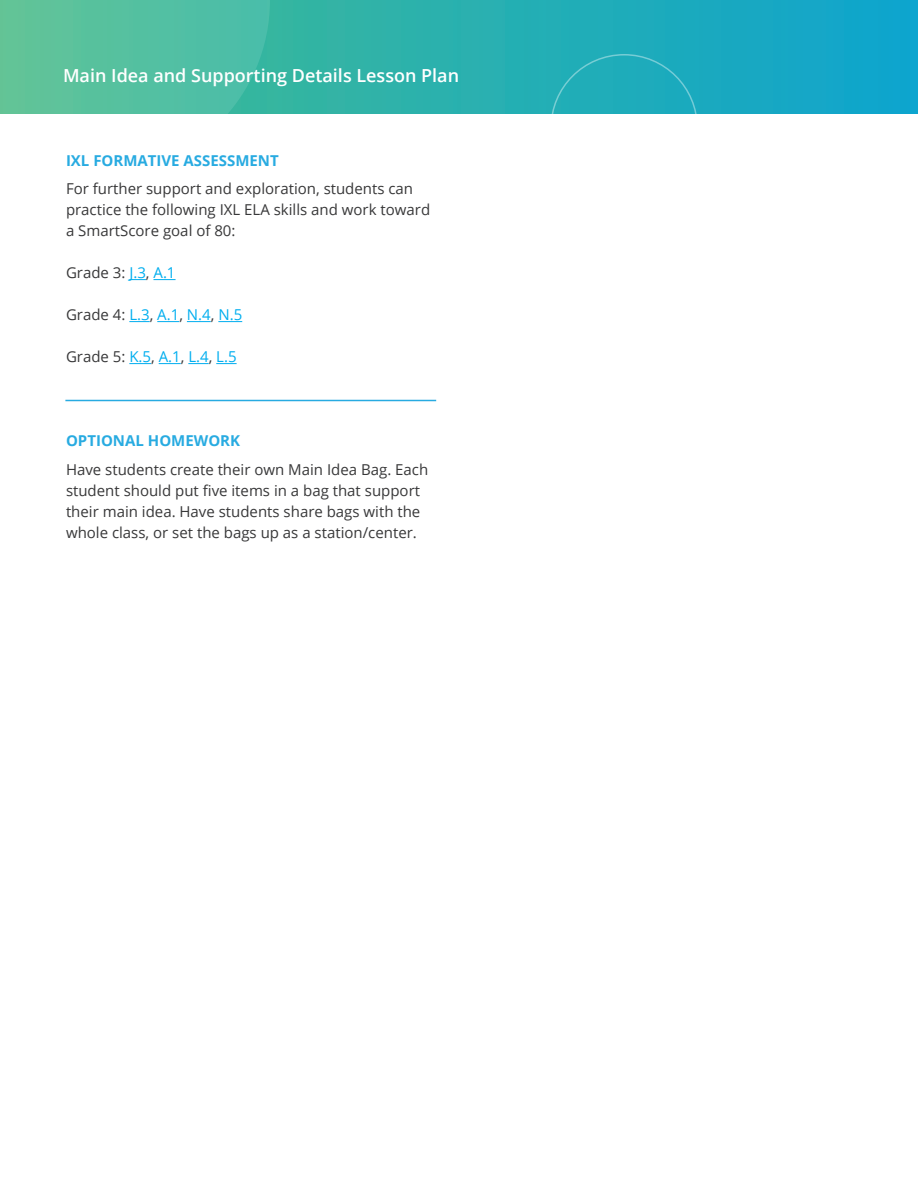
<style>
.page{position:relative;width:918px;height:1188px;background:#fff}
.page>*{position:absolute;margin:0;border:0;box-sizing:border-box;transform-origin:0 0}
.t1{font:600 18px "Open Sans";color:#fff}
.t2{font:15px/21px "Open Sans";color:#383839}
.t3{font:15px "Open Sans";color:#00aeef}
.t4{font:700 15px "Open Sans";color:#28abe1}
.s1{color:#00aeef}
.s2{color:#383839}
</style>
<div class="page">
<svg style="left:270px;top:0;width:648px;height:114px;background:#22adb7"></svg>
<svg style="left:0;top:0;width:270px;height:114px;background:#54bf9f"></svg>
<svg style="left:129px;top:279px;width:17px;height:1px"></svg>
<svg style="left:154px;top:279px;width:22px;height:1px"></svg>
<svg style="left:129px;top:321px;width:21px;height:1px"></svg>
<svg style="left:157px;top:321px;width:22px;height:1px"></svg>
<svg style="left:187px;top:321px;width:24px;height:1px"></svg>
<svg style="left:218px;top:321px;width:24px;height:1px"></svg>
<svg style="left:129px;top:363px;width:22px;height:1px"></svg>
<svg style="left:159px;top:363px;width:22px;height:1px"></svg>
<svg style="left:188px;top:363px;width:21px;height:1px"></svg>
<svg style="left:216px;top:363px;width:21px;height:1px"></svg>
<hr style="left:65px;top:400px;width:371px;height:1px;background:#28abe1">
<p class="t1" style="left:63px;top:63px;width:398px">Main Idea and Supporting Details Lesson Plan</p>
<p class="t4" style="left:66px;top:150px;width:214px">IXL FORMATIVE ASSESSMENT</p>
<p class="t2" style="left:66px;top:178px;width:366px">For further support and exploration, students can practice the following IXL ELA skills and work toward a SmartScore goal of 80:</p>
<p class="t2" style="left:66px;top:262px;width:111px">Grade 3: <span class="s1">J.3</span>, <span class="s1">A.1</span></p>
<p class="t3" style="left:66px;top:305px;width:178px"><span class="s2">Grade 4:</span> L.3<span class="s2">,</span> A.1<span class="s2">,</span> N.4<span class="s2">,</span> N.5</p>
<p class="t3" style="left:66px;top:347px;width:172px"><span class="s2">Grade 5:</span> K.5<span class="s2">,</span> A.1<span class="s2">,</span> L.4<span class="s2">,</span> L.5</p>
<p class="t4" style="left:66px;top:430px;width:176px">OPTIONAL HOMEWORK</p>
<p class="t2" style="left:66px;top:459px;width:364px">Have students create their own Main Idea Bag. Each student should put five items in a bag that support their main idea. Have students share bags with the whole class, or set the bags up as a station/center.</p>
</div>
